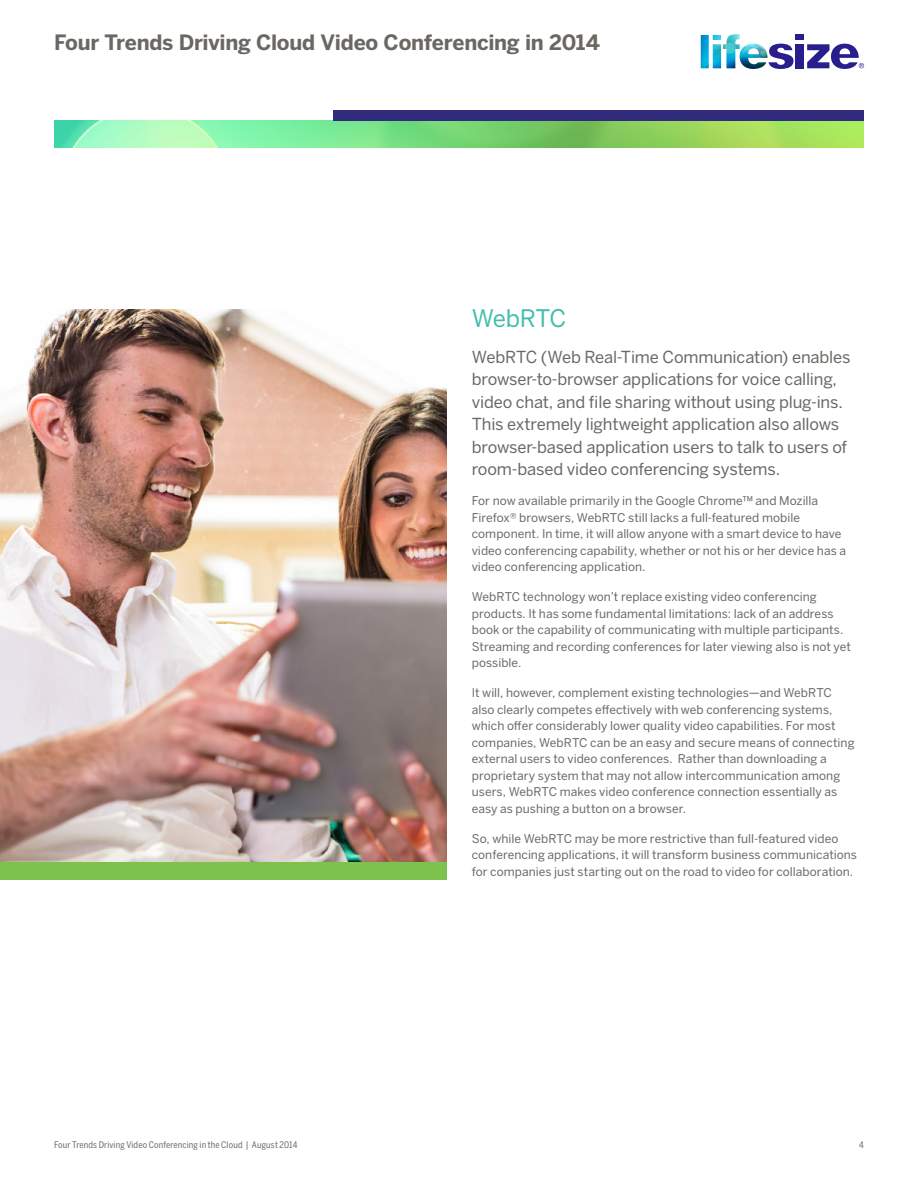
<style>
.page{position:relative;width:918px;height:1188px;background:#fff}
.page>*{position:absolute;margin:0;border:0;box-sizing:border-box;transform-origin:0 0}
.t1{font:24px "Benton Sans";letter-spacing:-.02em;color:#44beac}
.t2{font:700 21px "Benton Sans";letter-spacing:-.015em;color:#6b6864}
.t3{font:16.5px/22.5px "Benton Sans";letter-spacing:-.01em;color:#6b6864}
.t4{font:12px/16.5px "Benton Sans";letter-spacing:.005em;color:#6b6864}
.t5{font:9px "Benton Sans Cond";letter-spacing:.015em;color:#6b6864}
</style>
<div class="page">
<div style="left:796px;top:35px;width:8px;height:5px;background:#281e8e"></div>
<div style="left:796px;top:44px;width:8px;height:24px;background:#281e8e"></div>
<svg style="left:807px;top:44px;width:57px;height:25px"></svg>
<svg style="left:769px;top:44px;width:25px;height:25px"></svg>
<img style="left:701px;top:34px;width:67px;height:35px">
<img style="left:54px;top:121px;width:810px;height:27px">
<div style="left:333px;top:110px;width:531px;height:11px;background:#312b7e"></div>
<img style="left:0;top:309px;width:446px;height:554px">
<div style="left:0;top:863px;width:446px;height:17px;background:#7cc24d"></div>
<h2 class="t2" style="left:54px;top:30px;width:547px">Four Trends Driving Cloud Video Conferencing in 2014</h2>
<h1 class="t1" style="left:472px;top:304px;width:96px">WebRTC</h1>
<p class="t3" style="left:472px;top:345px;width:380px">WebRTC (Web Real-Time Communication) enables browser-to-browser applications for voice calling, video chat, and file sharing without using plug-ins.<br>This extremely lightweight application also allows browser-based application users to talk to users of room-based video conferencing systems.</p>
<p class="t4" style="left:472px;top:492px;width:376px">For now available primarily in the Google Chrome™ and Mozilla Firefox® browsers, WebRTC still lacks a full-featured mobile component. In time, it will allow anyone with a smart device to have video conferencing capability, whether or not his or her device has a video conferencing application.</p>
<p class="t4" style="left:472px;top:588px;width:381px">WebRTC technology won’t replace existing video conferencing products. It has some fundamental limitations: lack of an address book or the capability of communicating with multiple participants.<br>Streaming and recording conferences for later viewing also is not yet possible.</p>
<p class="t4" style="left:472px;top:684px;width:384px">It will, however, complement existing technologies—and WebRTC also clearly competes effectively with web conferencing systems, which offer considerably lower quality video capabilities. For most companies, WebRTC can be an easy and secure means of connecting external users to video conferences. Rather than downloading a proprietary system that may not allow intercommunication among users, WebRTC makes video conference connection essentially as easy as pushing a button on a browser.</p>
<p class="t4" style="left:472px;top:830px;width:387px">So, while WebRTC may be more restrictive than full-featured video conferencing applications, it will transform business communications for companies just starting out on the road to video for collaboration.</p>
<p class="t5" style="left:54px;top:1139px;width:245px">Four Trends Driving Video Conferencing in the Cloud | August 2014</p>
<p class="t5" style="left:859px;top:1139px;width:6px">4</p>
</div>
